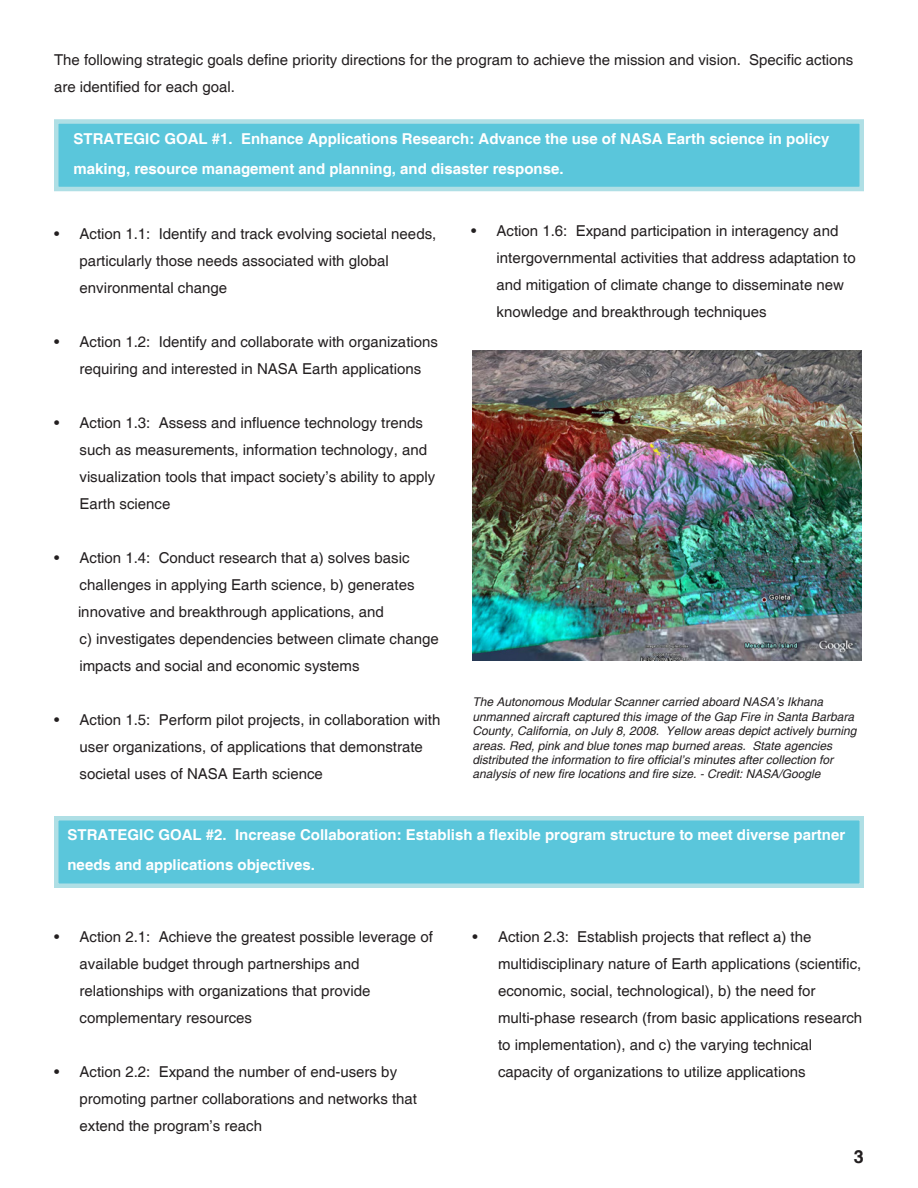
<style>
.page{position:relative;width:918px;height:1188px;background:#fff}
.page>*{position:absolute;margin:0;border:0;box-sizing:border-box;transform-origin:0 0}
.t1{font:700 18px "Helvetica";color:#231f20}
.t2{font:15px/27px "Helvetica";color:#231f20}
.t3{font:700 15px/30px "Helvetica";color:#fff}
.t4{font:italic 12px/14.4px "Helvetica";color:#231f20}
</style>
<div class="page">
<div style="left:54px;top:119px;width:810px;height:72px;background:#5ac6db;border:4px solid #afdfe5"></div>
<div style="left:54px;top:816px;width:810px;height:72px;background:#5ac6db;border:4px solid #afdfe5"></div>
<img style="left:472px;top:350px;width:390px;height:311px">
<p class="t2" style="left:54px;top:47px;width:801px">The following strategic goals define priority directions for the program to achieve the mission and vision. Specific actions are identified for each goal.</p>
<p class="t3" style="left:74px;top:125px;width:758px">STRATEGIC GOAL #1. Enhance Applications Research: Advance the use of NASA Earth science in policy making, resource management and planning, and disaster response.</p>
<p class="t2" style="left:80px;top:221px;width:358px;text-indent:-26px">• Action 1.1: Identify and track evolving societal needs, particularly those needs associated with global environmental change</p>
<p class="t2" style="left:54px;top:329px;width:386px;text-align:center">• Action 1.2: Identify and collaborate with organizations requiring and interested in NASA Earth applications</p>
<p class="t2" style="left:80px;top:410px;width:357px;text-indent:-26px">• Action 1.3: Assess and influence technology trends such as measurements, information technology, and visualization tools that impact society’s ability to apply Earth science</p>
<p class="t2" style="left:80px;top:545px;width:337px;text-indent:-26px">• Action 1.4: Conduct research that a) solves basic challenges in applying Earth science, b) generates</p>
<p class="t2" style="left:78px;top:599px;width:362px">innovative and breakthrough applications, and<br>c) investigates dependencies between climate change impacts and social and economic systems</p>
<p class="t2" style="left:80px;top:707px;width:362px;text-indent:-26px">• Action 1.5: Perform pilot projects, in collaboration with user organizations, of applications that demonstrate societal uses of NASA Earth science</p>
<p class="t2" style="left:496px;top:218px;width:361px;text-indent:-26px">• Action 1.6: Expand participation in interagency and intergovernmental activities that address adaptation to and mitigation of climate change to disseminate new knowledge and breakthrough techniques</p>
<p class="t4" style="left:472px;top:695px;width:386px">The Autonomous Modular Scanner carried aboard NASA’s Ikhana unmanned aircraft captured this image of the Gap Fire in Santa Barbara County, California, on July 8, 2008. Yellow areas depict actively burning areas. Red, pink and blue tones map burned areas. State agencies distributed the information to fire official’s minutes after collection for analysis of new fire locations and fire size. - Credit: NASA/Google</p>
<p class="t3" style="left:68px;top:821px;width:779px">STRATEGIC GOAL #2. Increase Collaboration: Establish a flexible program structure to meet diverse partner needs and applications objectives.</p>
<p class="t2" style="left:80px;top:924px;width:355px;text-indent:-26px">• Action 2.1: Achieve the greatest possible leverage of available budget through partnerships and relationships with organizations that provide complementary resources</p>
<p class="t2" style="left:80px;top:1059px;width:339px;text-indent:-26px">• Action 2.2: Expand the number of end-users by promoting partner collaborations and networks that extend the program’s reach</p>
<p class="t2" style="left:498px;top:924px;width:366px;text-indent:-26px">• Action 2.3: Establish projects that reflect a) the multidisciplinary nature of Earth applications (scientific, economic, social, technological), b) the need for multi-phase research (from basic applications research to implementation), and c) the varying technical capacity of organizations to utilize applications</p>
<p class="t1" style="left:854px;top:1145px;width:12px">3</p>
</div>
